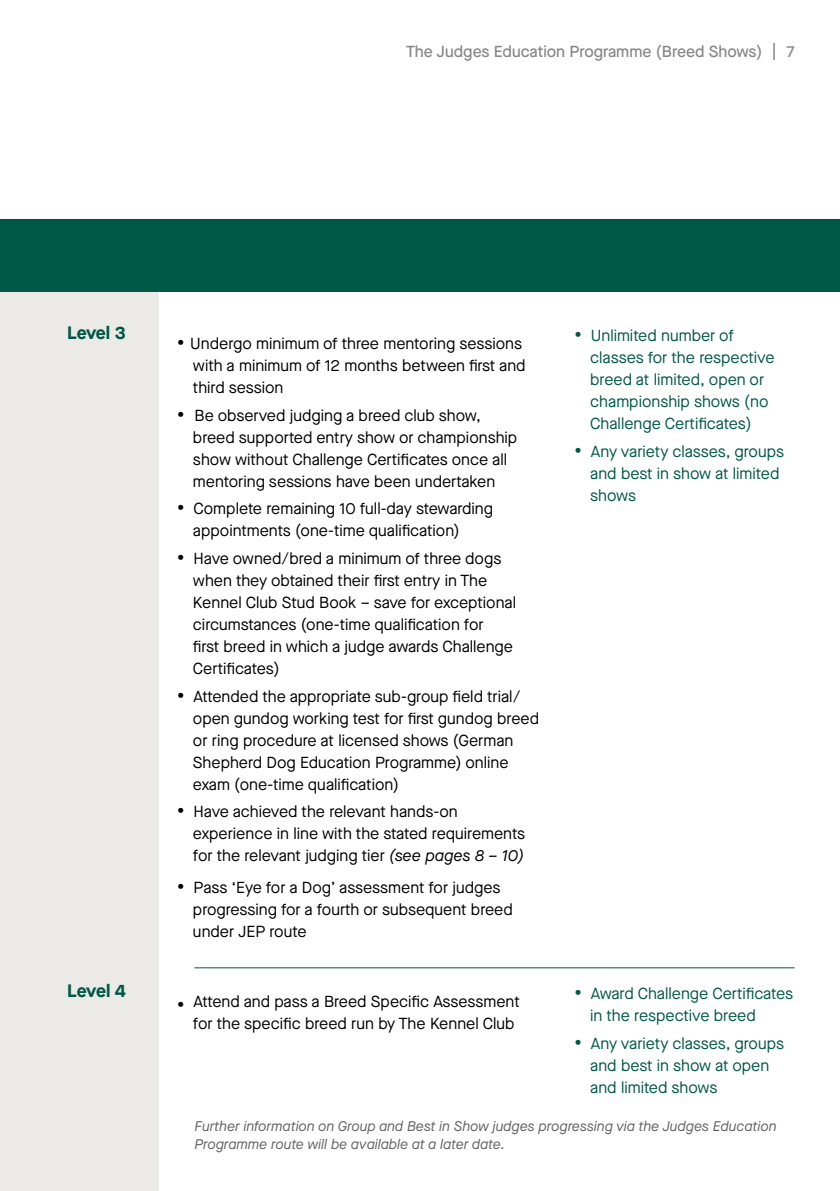
<style>
.page{position:relative;width:840px;height:1191px;background:#fff}
.page>*{position:absolute;margin:0;border:0;box-sizing:border-box;transform-origin:0 0}
.t1{font:700 18px "Maison Neue";letter-spacing:-.015em;color:#005847}
.t2{font:16px/22px "Maison Neue";color:#000}
.t3{font:16px/22px "Maison Neue";color:#005847}
.t4{font:500 16px "Maison Neue";color:#878787}
.t5{font:italic 14px/18px "Maison Neue";color:#646363}
.s1{font-size:28px}
.s2{font-style:italic}
</style>
<div class="page">
<div style="left:0;top:292px;width:159px;height:899px;background:#eceae6"></div>
<hr style="left:194px;top:967px;width:600px;height:1px;background:#005847">
<div style="left:0;top:219px;width:839px;height:73px;background:#005847"></div>
<svg style="left:773px;top:43px;width:1px;height:17px"></svg>
<p class="t4" style="left:405px;top:41px;width:358px">The Judges Education Programme (Breed Shows)</p>
<p class="t4" style="left:786px;top:41px;width:10px">7</p>
<p class="t1" style="left:67px;top:319px;width:60px">Level 3</p>
<p class="t1" style="left:67px;top:977px;width:60px">Level 4</p>
<p class="t2" style="left:193px;top:332px;width:334px;text-indent:-17px"><span class="s1">•</span> Undergo minimum of three mentoring sessions with a minimum of 12 months between first and third session</p>
<p class="t2" style="left:193px;top:404px;width:325px;text-indent:-17px"><span class="s1">•</span> Be observed judging a breed club show, breed supported entry show or championship show without Challenge Certificates once all mentoring sessions have been undertaken</p>
<p class="t2" style="left:193px;top:497px;width:301px;text-indent:-17px"><span class="s1">•</span> Complete remaining 10 full-day stewarding appointments (one-time qualification)</p>
<p class="t2" style="left:193px;top:547px;width:324px;text-indent:-17px"><span class="s1">•</span> Have owned/bred a minimum of three dogs when they obtained their first entry in The Kennel Club Stud Book – save for exceptional circumstances (one-time qualification for<br>first breed in which a judge awards Challenge Certificates)</p>
<p class="t2" style="left:193px;top:685px;width:347px;text-indent:-17px"><span class="s1">•</span> Attended the appropriate sub-group field trial/ open gundog working test for first gundog breed or ring procedure at licensed shows (German Shepherd Dog Education Programme) online exam (one-time qualification)</p>
<p class="t2" style="left:193px;top:800px;width:333px;text-indent:-17px"><span class="s1">•</span> Have achieved the relevant hands-on experience in line with the stated requirements for the relevant judging tier <span class="s2">(see pages 8 – 10)</span></p>
<p class="t2" style="left:193px;top:876px;width:321px;text-indent:-17px"><span class="s1">•</span> Pass ‘Eye for a Dog’ assessment for judges progressing for a fourth or subsequent breed under JEP route</p>
<p class="t3" style="left:590px;top:324px;width:186px;text-indent:-17px"><span class="s1">•</span> Unlimited number of classes for the respective breed at limited, open or championship shows (no<br>Challenge Certificates)</p>
<p class="t3" style="left:590px;top:440px;width:195px;text-indent:-17px"><span class="s1">•</span> Any variety classes, groups and best in show at limited shows</p>
<p class="t2" style="left:193px;top:990px;width:328px;text-indent:-17px"><span class="s1">•</span> Attend and pass a Breed Specific Assessment for the specific breed run by The Kennel Club</p>
<p class="t3" style="left:590px;top:982px;width:204px;text-indent:-17px"><span class="s1">•</span> Award Challenge Certificates in the respective breed</p>
<p class="t3" style="left:590px;top:1031px;width:195px;text-indent:-17px"><span class="s1">•</span> Any variety classes, groups and best in show at open and limited shows</p>
<p class="t5" style="left:194px;top:1116px;width:583px">Further information on Group and Best in Show judges progressing via the Judges Education<br>Programme route will be available at a later date.</p>
</div>
